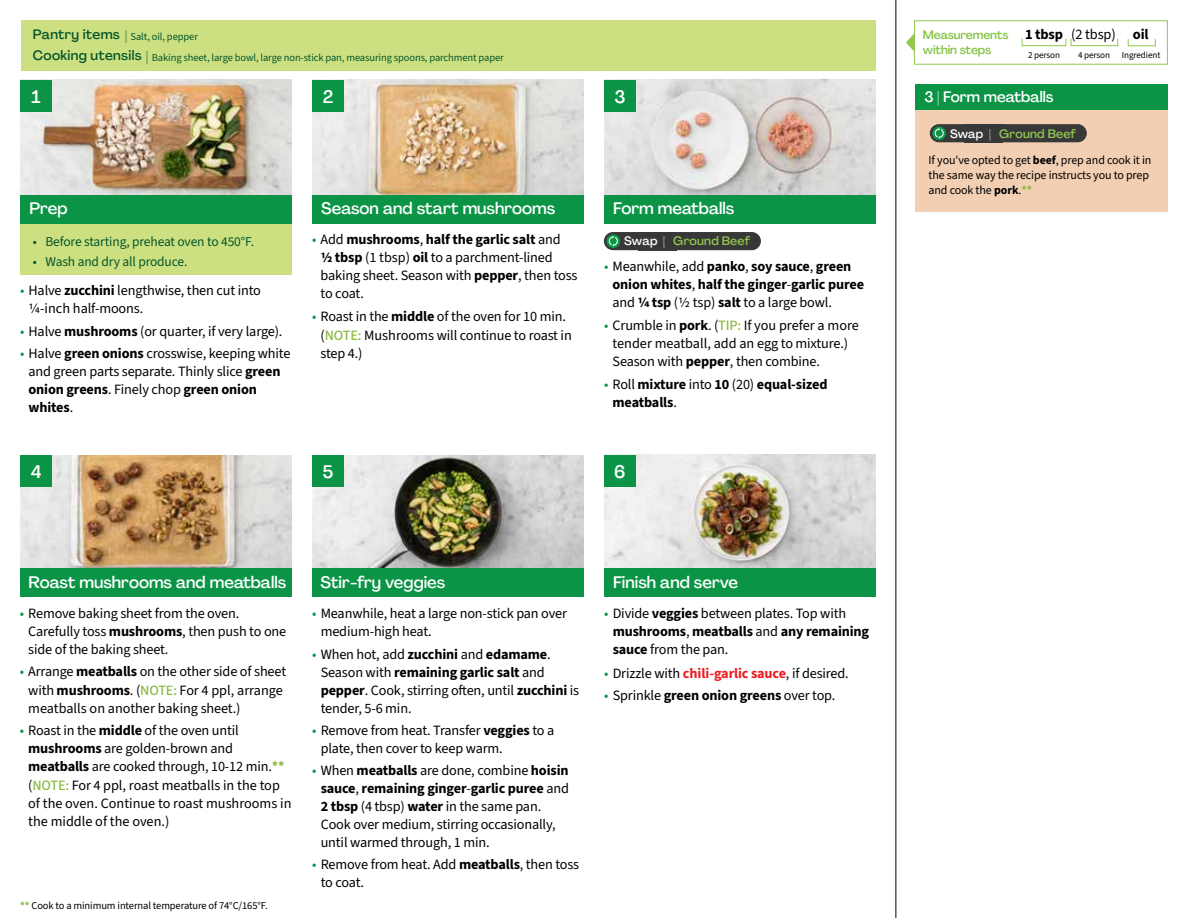
<style>
.page{position:relative;width:1188px;height:918px;background:#fff}
.page>*{position:absolute;margin:0;border:0;box-sizing:border-box;transform-origin:0 0}
.t1{font:500 18px "Agrandir";color:#fff}
.t2{font:500 16.5px "Agrandir";color:#fff}
.t3{font:500 15px "Agrandir";color:#fff}
.t4{font:700 14.4px "Source Sans 3";letter-spacing:-.01em;color:#000}
.t5{font:14.25px/18px "Source Sans 3";letter-spacing:-.01em;color:#000}
.t6{font:700 14.25px/18px "Source Sans 3";letter-spacing:-.01em;color:#000}
.t7{font:13.5px "Source Sans 3";letter-spacing:-.01em;color:#05562c}
.t8{font:500 13.5px "Agrandir";letter-spacing:.025em;color:#05562c}
.t9{font:500 12.15px "Agrandir";letter-spacing:.02em;color:#91c84e}
.t10{font:12px/15px "Source Sans 3";letter-spacing:-.01em;color:#000}
.t11{font:500 12px/15.8px "Agrandir";letter-spacing:-.01em;color:#82c341}
.t12{font:10.5px "Source Sans 3";letter-spacing:-.01em;color:#05562c}
.t13{font:10.5px "Source Sans 3";letter-spacing:-.01em;color:#000}
.t14{font:9.15px "Source Sans 3";letter-spacing:-.01em;color:#000}
.s1{font-family:"Agrandir";font-weight:500;font-size:13.5px}
.s2{color:#0b9446}
.s3{font-weight:700}
.s4{font-weight:500;color:#8cba42}
.s5{color:#fff}
.s6{font-weight:400;color:#0b9446}
.s7{font-weight:400}
.s8{font-weight:700;color:#8cba42}
.s9{font-weight:700;color:#ed1d24}
</style>
<div class="page">
<img style="left:20px;top:455px;width:272px;height:114px">
<img style="left:312px;top:455px;width:272px;height:114px">
<img style="left:604px;top:455px;width:272px;height:114px">
<img style="left:20px;top:80px;width:272px;height:115px">
<img style="left:312px;top:80px;width:272px;height:115px">
<img style="left:604px;top:80px;width:272px;height:115px">
<div style="left:312px;top:195px;width:272px;height:29px;background:#0b9446"></div>
<div style="left:20px;top:195px;width:272px;height:29px;background:#0b9446"></div>
<div style="left:20px;top:569px;width:272px;height:28px;background:#0b9446"></div>
<div style="left:312px;top:569px;width:272px;height:28px;background:#0b9446"></div>
<div style="left:604px;top:569px;width:272px;height:28px;background:#0b9446"></div>
<div style="left:604px;top:195px;width:272px;height:29px;background:#0b9446"></div>
<div style="left:21px;top:20px;width:855px;height:51px;background:#cde081"></div>
<div style="left:20px;top:224px;width:272px;height:50px;background:#cde081"></div>
<hr style="left:896px;top:0;width:1px;height:918px;background:#000">
<div style="left:20px;top:455px;width:32px;height:32px;background:#0b9446"></div>
<div style="left:20px;top:80px;width:32px;height:32px;background:#0b9446"></div>
<div style="left:312px;top:455px;width:32px;height:32px;background:#0b9446"></div>
<div style="left:312px;top:80px;width:32px;height:32px;background:#0b9446"></div>
<div style="left:604px;top:455px;width:32px;height:32px;background:#0b9446"></div>
<div style="left:604px;top:80px;width:32px;height:32px;background:#0b9446"></div>
<div style="left:914px;top:20px;width:254px;height:45px;border:1px solid #91c84e"></div>
<div style="left:1022px;top:38px;width:44px;height:8px;border:1px solid #91c84e"></div>
<div style="left:1071px;top:38px;width:47px;height:8px;border:1px solid #91c84e"></div>
<div style="left:1128px;top:38px;width:28px;height:8px;border:1px solid #91c84e"></div>
<svg style="left:906px;top:33px;width:9px;height:19px"></svg>
<div style="left:916px;top:110px;width:252px;height:101px;background:#f2cfb3"></div>
<div style="left:916px;top:84px;width:252px;height:26px;background:#0b9446"></div>
<div style="left:965px;top:124px;width:38px;height:18px;background:#383839"></div>
<div style="left:930px;top:124px;width:70px;height:18px;background:#383839;border-radius:9px"></div>
<svg style="left:932px;top:126px;width:14px;height:14px"></svg>
<svg style="left:935px;top:128px;width:9px;height:11px"></svg>
<div style="left:990px;top:124px;width:97px;height:18px;background:#383839;border-radius:9px"></div>
<div style="left:639px;top:232px;width:38px;height:18px;background:#383839"></div>
<div style="left:604px;top:232px;width:70px;height:18px;background:#383839;border-radius:9px"></div>
<svg style="left:606px;top:234px;width:14px;height:14px"></svg>
<svg style="left:609px;top:236px;width:9px;height:11px"></svg>
<div style="left:665px;top:232px;width:96px;height:18px;background:#383839;border-radius:9px"></div>
<p class="t12" style="left:33px;top:30px;width:167px"><span class="s1">Pantry items |</span> Salt, oil, pepper</p>
<p class="t8" style="left:33px;top:47px;width:110px">Cooking utensils</p>
<p class="t12" style="left:146px;top:51px;width:359px"><span class="s1">|</span> Baking sheet, large bowl, large non-stick pan, measuring spoons, parchment paper</p>
<p class="t1" style="left:32px;top:86px;width:11px">1</p>
<p class="t1" style="left:323px;top:86px;width:12px">2</p>
<p class="t1" style="left:614px;top:85px;width:13px">3</p>
<p class="t2" style="left:29px;top:198px;width:40px">Prep</p>
<p class="t2" style="left:321px;top:198px;width:235px">Season and start mushrooms</p>
<p class="t2" style="left:613px;top:198px;width:123px">Form meatballs</p>
<p class="t7" style="left:33px;top:233px;width:223px">• Before starting, preheat oven to 450°F.</p>
<p class="t7" style="left:33px;top:253px;width:156px">• Wash and dry all produce.</p>
<p class="t5" style="left:29px;top:282px;width:234px;text-indent:-9px"><span class="s2">•</span> Halve <span class="s3">zucchini</span> lengthwise, then cut into<br>1/4-inch half-moons.</p>
<p class="t5" style="left:20px;top:322px;width:264px"><span class="s2">•</span> Halve <span class="s3">mushrooms</span> (or quarter, if very large).</p>
<p class="t5" style="left:29px;top:344px;width:263px;text-indent:-9px"><span class="s2">•</span> Halve <span class="s3">green onions</span> crosswise, keeping white and green parts separate. Thinly slice <span class="s3">green onion greens</span>. Finely chop <span class="s3">green onion whites</span>.</p>
<p class="t5" style="left:321px;top:231px;width:258px;text-indent:-9px"><span class="s2">•</span> Add <span class="s3">mushrooms</span>, <span class="s3">half the garlic salt</span> and<br><span class="s3">1/2 tbsp</span> (1 tbsp) <span class="s3">oil</span> to a parchment-lined baking sheet. Season with <span class="s3">pepper</span>, then toss to coat.</p>
<p class="t5" style="left:321px;top:307px;width:253px;line-height:18.5px;text-indent:-9px"><span class="s2">•</span> Roast in the <span class="s3">middle</span> of the oven for 10 min. (<span class="s4">NOTE:</span> Mushrooms will continue to roast in step 4.)</p>
<p class="t9" style="left:624px;top:234px;width:128px"><span class="s5">Swap |</span> Ground Beef</p>
<p class="t6" style="left:613px;top:257px;width:253px;text-indent:-9px"><span class="s6">•</span> <span class="s7">Meanwhile, add</span> panko<span class="s7">,</span> soy sauce<span class="s7">,</span> green onion whites<span class="s7">,</span> half the ginger<span class="s7">-</span>garlic puree <span class="s7">and</span> 1/4 tsp <span class="s7">(1/2 tsp)</span> salt <span class="s7">to a large bowl.</span></p>
<p class="t5" style="left:613px;top:317px;width:248px;text-indent:-9px"><span class="s2">•</span> Crumble in <span class="s3">pork</span>. (<span class="s4">TIP:</span> If you prefer a more tender meatball, add an egg to mixture.)<br>Season with <span class="s3">pepper</span>, then combine.</p>
<p class="t6" style="left:613px;top:375px;width:216px;text-indent:-9px"><span class="s6">•</span> <span class="s7">Roll</span> mixture <span class="s7">into</span> 10 <span class="s7">(20)</span> equal-sized meatballs<span class="s7">.</span></p>
<p class="t1" style="left:31px;top:461px;width:12px">4</p>
<p class="t1" style="left:323px;top:461px;width:12px">5</p>
<p class="t1" style="left:614px;top:461px;width:13px">6</p>
<p class="t2" style="left:29px;top:572px;width:259px">Roast mushrooms and meatballs</p>
<p class="t2" style="left:321px;top:572px;width:126px">Stir-fry veggies</p>
<p class="t2" style="left:613px;top:572px;width:127px">Finish and serve</p>
<p class="t5" style="left:28px;top:604px;width:260px;text-indent:-9px"><span class="s2">•</span> Remove baking sheet from the oven.<br>Carefully toss <span class="s3">mushrooms</span>, then push to one side of the baking sheet.</p>
<p class="t5" style="left:28px;top:662px;width:259px;line-height:18.5px;text-indent:-9px"><span class="s2">•</span> Arrange <span class="s3">meatballs</span> on the other side of sheet with <span class="s3">mushrooms</span>. (<span class="s4">NOTE:</span> For 4 ppl, arrange meatballs on another baking sheet.)</p>
<p class="t5" style="left:28px;top:722px;width:265px;text-indent:-9px"><span class="s2">•</span> Roast in the <span class="s3">middle</span> of the oven until <span class="s3">mushrooms</span> are golden-brown and <span class="s3">meatballs</span> are cooked through, 10-12 min.<span class="s8">** </span>(<span class="s4">NOTE:</span> For 4 ppl, roast meatballs in the top of the oven. Continue to roast mushrooms in the middle of the oven.)</p>
<p class="t13" style="left:20px;top:898px;width:249px"><span class="s8">**</span> Cook to a minimum internal temperature of 74°C/165°F.</p>
<p class="t5" style="left:321px;top:605px;width:248px;text-indent:-9px"><span class="s2">•</span> Meanwhile, heat a large non-stick pan over medium-high heat.</p>
<p class="t5" style="left:321px;top:645px;width:260px;text-indent:-9px"><span class="s2">•</span> When hot, add <span class="s3">zucchini</span> and <span class="s3">edamame</span>.<br>Season with <span class="s3">remaining garlic salt</span> and <span class="s3">pepper</span>. Cook, stirring often, until <span class="s3">zucchini</span> is tender, 5-6 min.</p>
<p class="t5" style="left:321px;top:721px;width:235px;text-indent:-9px"><span class="s2">•</span> Remove from heat. Transfer <span class="s3">veggies</span> to a plate, then cover to keep warm.</p>
<p class="t5" style="left:321px;top:761px;width:250px;text-indent:-9px"><span class="s2">•</span> When <span class="s3">meatballs</span> are done, combine <span class="s3">hoisin sauce</span>, <span class="s3">remaining ginger</span>-<span class="s3">garlic puree</span> and <span class="s3">2 tbsp</span> (4 tbsp) <span class="s3">water</span> in the same pan.<br>Cook over medium, stirring occasionally, until warmed through, 1 min.</p>
<p class="t5" style="left:321px;top:856px;width:260px;text-indent:-9px"><span class="s2">•</span> Remove from heat. Add <span class="s3">meatballs</span>, then toss to coat.</p>
<p class="t5" style="left:613px;top:605px;width:258px;text-indent:-9px"><span class="s2">•</span> Divide <span class="s3">veggies</span> between plates. Top with <span class="s3">mushrooms</span>, <span class="s3">meatballs</span> and <span class="s3">any remaining sauce</span> from the pan.</p>
<p class="t5" style="left:604px;top:664px;width:246px"><span class="s2">•</span> Drizzle with <span class="s9">chili-garlic sauce</span>, if desired.</p>
<p class="t5" style="left:604px;top:686px;width:233px"><span class="s2">•</span> Sprinkle <span class="s3">green onion greens</span> over top.</p>
<p class="t11" style="left:923px;top:26px;width:87px">Measurements within steps</p>
<p class="t4" style="left:1025px;top:25px;width:125px">1 tbsp <span class="s7">(2 tbsp)</span> oil</p>
<p class="t14" style="left:1028px;top:49px;width:34px">2 person</p>
<p class="t14" style="left:1078px;top:49px;width:34px">4 person</p>
<p class="t14" style="left:1122px;top:49px;width:40px">Ingredient</p>
<p class="t3" style="left:924px;top:88px;width:131px">3 | Form meatballs</p>
<p class="t9" style="left:950px;top:126px;width:128px"><span class="s5">Swap |</span> Ground Beef</p>
<p class="t10" style="left:929px;top:153px;width:224px">If you've opted to get <span class="s3">beef</span>, prep and cook it in the same way the recipe instructs you to prep and cook the <span class="s3">pork</span>.<span class="s8">**</span></p>
</div>
